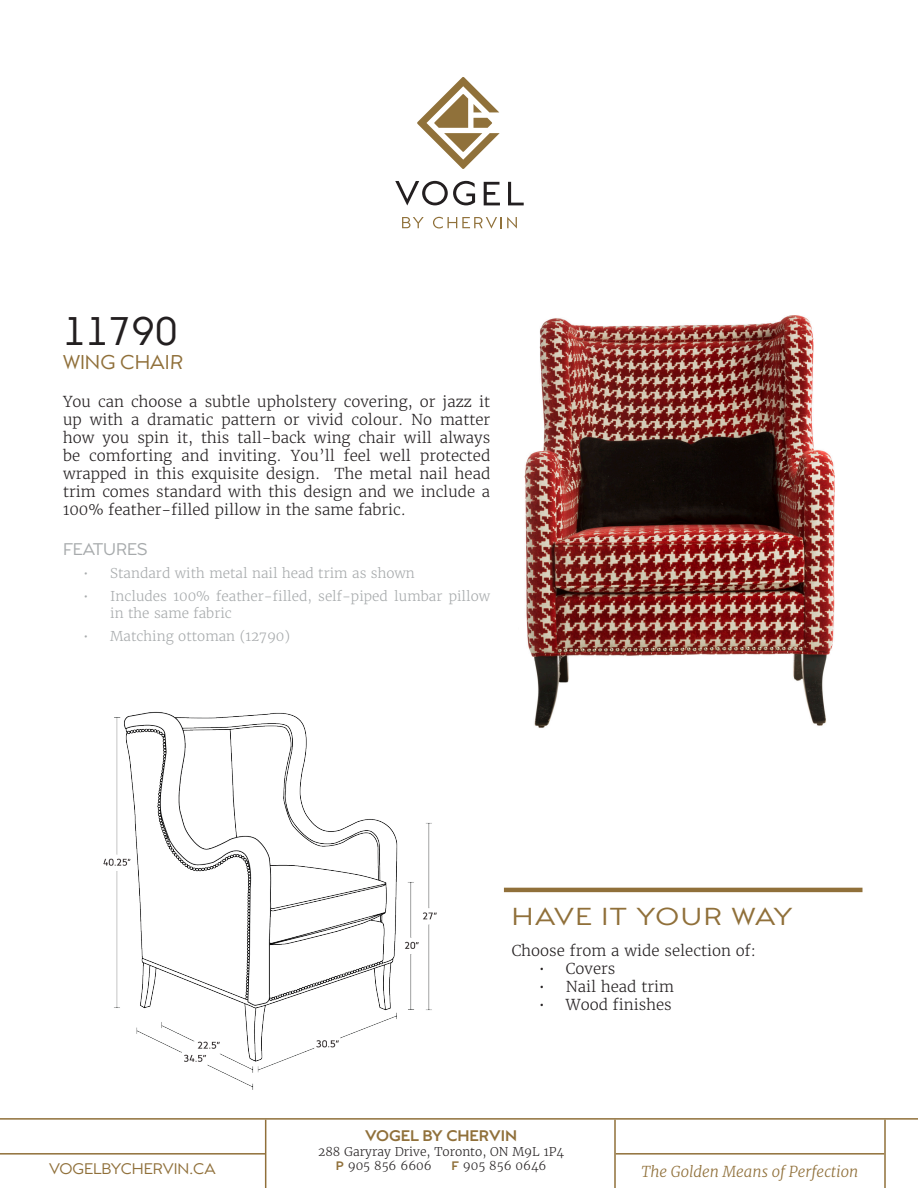
<style>
.page{position:relative;width:918px;height:1188px;background:#fff}
.page>*{position:absolute;margin:0;border:0;box-sizing:border-box;transform-origin:0 0}
.Product_Number{font:39px "Capri Pro";color:#231f20}
.t1{font:24px "Capri Pro";letter-spacing:.06em;color:#90703a;scale:1.13 1}
.Product_Name{font:19.5px "Capri Pro";color:#90703a}
.Features_Header{font:16.5px "Capri Pro";color:#a7aaac}
.Product_Description{font:300 15px/18px "Merriweather";color:#231f20;text-align:justify}
.t2{font:italic 300 15px "Merriweather";color:#90703a}
.t3{font:15px "Capri Pro";color:#90703a}
.t4{font:700 15px "Capri Pro";color:#90703a}
.t5{font:300 13.5px/16.5px "Merriweather";color:#a7aaac}
.t6{font:300 12px "Merriweather";color:#231f20}
.s1{font-family:"Capri Pro";font-weight:700;color:#90703a}
</style>
<div class="page">
<img style="left:103px;top:711px;width:334px;height:379px">
<img style="left:524px;top:315px;width:311px;height:413px">
<svg style="left:402px;top:217px;width:22px;height:11px"></svg>
<svg style="left:433px;top:217px;width:84px;height:12px"></svg>
<svg style="left:417px;top:77px;width:83px;height:92px"></svg>
<svg style="left:395px;top:181px;width:80px;height:25px"></svg>
<svg style="left:484px;top:182px;width:16px;height:23px"></svg>
<svg style="left:508px;top:182px;width:16px;height:23px"></svg>
<hr style="left:504px;top:888px;width:358px;height:4px;background:#90703a">
<hr style="left:0;top:1118px;width:918px;height:2px;background:#90703a">
<hr style="left:265px;top:1120px;width:1px;height:68px;background:#90703a">
<hr style="left:614px;top:1120px;width:2px;height:68px;background:#90703a">
<hr style="left:884px;top:1120px;width:2px;height:68px;background:#90703a">
<hr style="left:616px;top:1153px;width:268px;height:2px;background:#90703a">
<hr style="left:0;top:1153px;width:266px;height:2px;background:#90703a">
<p class="Product_Number" style="left:63px;top:308px;width:116px">11790</p>
<p class="Product_Name" style="left:63px;top:350px;width:123px">WING CHAIR</p>
<p class="Product_Description" style="left:63px;top:392px;width:429px">You can choose a subtle upholstery covering, or jazz it up with a dramatic pattern or vivid colour. No matter how you spin it, this tall-back wing chair will always be comforting and inviting. You’ll feel well protected wrapped in this exquisite design. The metal nail head trim comes standard with this design and we include a 100% feather-filled pillow in the same fabric.</p>
<p class="Features_Header" style="left:63px;top:539px;width:86px">FEATURES</p>
<p class="t5" style="left:83px;top:565px;width:333px">• Standard with metal nail head trim as shown</p>
<p class="t5" style="left:110px;top:588px;width:382px;text-indent:-27px">• Includes 100% feather-filled, self-piped lumbar pillow in the same fabric</p>
<p class="t5" style="left:83px;top:628px;width:208px">• Matching ottoman (12790)</p>
<p class="t1" style="left:512px;top:902px;width:250px">HAVE IT YOUR WAY</p>
<p class="Product_Description" style="left:512px;top:942px;width:246px">Choose from a wide selection of:</p>
<p class="Product_Description" style="left:539px;top:960px;width:78px">• Covers</p>
<p class="Product_Description" style="left:539px;top:978px;width:137px">• Nail head trim</p>
<p class="Product_Description" style="left:539px;top:996px;width:134px">• Wood finishes</p>
<p class="t4" style="left:365px;top:1127px;width:153px">VOGEL BY CHERVIN</p>
<p class="t6" style="left:318px;top:1144px;width:247px">288 Garyray Drive, Toronto, ON M9L 1P4</p>
<p class="t6" style="left:336px;top:1158px;width:98px"><span class="s1">P</span> 905 856 6606</p>
<p class="t6" style="left:451px;top:1158px;width:97px"><span class="s1">F</span> 905 856 0646</p>
<p class="t3" style="left:49px;top:1159px;width:168px">VOGELBYCHERVIN.CA</p>
<p class="t2" style="left:642px;top:1162px;width:218px">The Golden Means of Perfection</p>
</div>
